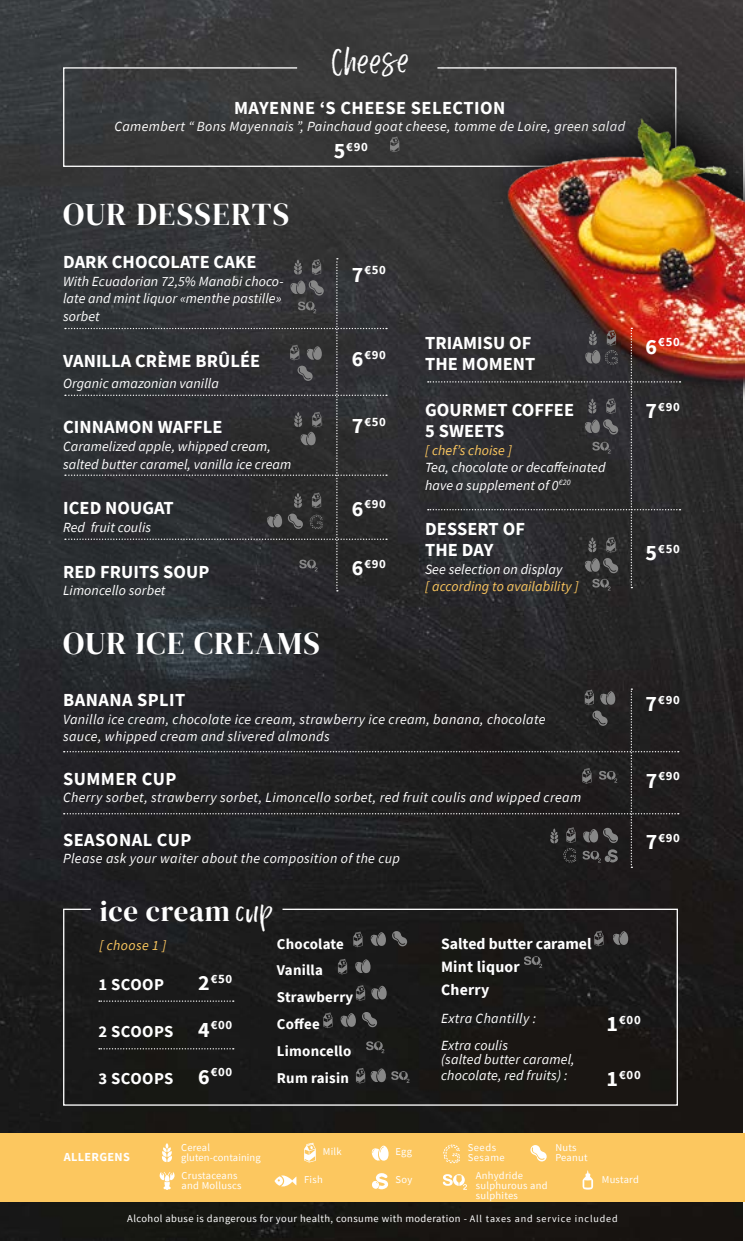
<style>
.page{position:relative;width:745px;height:1241px;background:#fff}
.page>*{position:absolute;margin:0;border:0;box-sizing:border-box;transform-origin:0 0}
.t1{font:35px "Mintsy";color:#fff}
.t2{font:32.55px "Mintsy";color:#fff}
.t3{font:31.5px "DM Serif Display";letter-spacing:.045em;color:#fff}
.t4{font:28.88px "DM Serif Display";letter-spacing:.02em;color:#fff}
.t5{font:700 18.38px/21px "Source Sans Pro";letter-spacing:.005em;color:#fff}
.t6{font:700 18.38px "Source Sans Pro";letter-spacing:.025em;color:#fff}
.t7{font:700 16.62px "Source Sans Pro";letter-spacing:.025em;color:#fff}
.t8{font:700 15.75px/22.9px "Source Sans Pro";color:#fff}
.t9{font:700 14.88px/26.8px "Source Sans Pro";letter-spacing:.015em;color:#fff}
.t10{font:italic 14px/17.5px "Source Sans Pro";letter-spacing:.01em;color:#fff}
.t11{font:italic 14px "Source Sans Pro";letter-spacing:.005em;color:#fcc75f}
.t12{font:700 12.78px "Source Sans Pro";letter-spacing:.05em;color:#fff}
.t13{font:700 12.25px "Source Sans Pro";letter-spacing:.025em;color:#fff}
.t14{font:10.5px/10.2px "Source Sans Pro";letter-spacing:.025em;color:#fff}
.t15{font:10.5px/10.2px "Source Sans Pro";letter-spacing:.05em;color:#fff}
.s1{font-size:21.88px}
.s2{font-size:10.15px}
</style>
<div class="page">
<img style="left:0;top:0;width:741px;height:1240px">
<svg style="left:62px;top:67px;width:437px;height:100px;background:#3c3d3d"></svg>
<div style="left:62px;top:907px;width:616px;height:199px;background:#1a1919"></div>
<div style="left:487px;top:80px;width:257px;height:335px;background:#353536"></div>
<img style="left:499px;top:48px;width:245px;height:382px">
<svg style="left:99px;top:1000px;width:134px;height:1px"></svg>
<svg style="left:99px;top:1047px;width:134px;height:2px"></svg>
<svg style="left:65px;top:258px;width:322px;height:333px;background:#303134"></svg>
<svg style="left:427px;top:328px;width:253px;height:262px"></svg>
<svg style="left:390px;top:136px;width:9px;height:16px"></svg>
<svg style="left:353px;top:931px;width:9px;height:16px"></svg>
<svg style="left:338px;top:958px;width:9px;height:16px"></svg>
<svg style="left:594px;top:930px;width:9px;height:16px"></svg>
<svg style="left:323px;top:1012px;width:9px;height:15px"></svg>
<svg style="left:369px;top:932px;width:16px;height:15px"></svg>
<svg style="left:355px;top:1067px;width:30px;height:16px"></svg>
<svg style="left:354px;top:959px;width:16px;height:15px"></svg>
<svg style="left:611px;top:931px;width:16px;height:15px"></svg>
<svg style="left:355px;top:985px;width:31px;height:15px"></svg>
<svg style="left:339px;top:1012px;width:16px;height:15px"></svg>
<svg style="left:392px;top:930px;width:15px;height:16px"></svg>
<svg style="left:362px;top:1011px;width:15px;height:16px"></svg>
<svg style="left:366px;top:1041px;width:18px;height:11px"></svg>
<svg style="left:391px;top:1070px;width:18px;height:12px"></svg>
<svg style="left:523px;top:956px;width:19px;height:11px"></svg>
<div style="left:0;top:1133px;width:744px;height:68px;background:#fcc75f"></div>
<svg style="left:161px;top:1143px;width:11px;height:18px"></svg>
<svg style="left:371px;top:1145px;width:17px;height:16px"></svg>
<svg style="left:274px;top:1175px;width:22px;height:11px"></svg>
<svg style="left:304px;top:1142px;width:11px;height:20px"></svg>
<svg style="left:530px;top:1145px;width:16px;height:16px"></svg>
<svg style="left:159px;top:1172px;width:16px;height:17px"></svg>
<svg style="left:372px;top:1173px;width:16px;height:16px"></svg>
<svg style="left:443px;top:1144px;width:16px;height:19px"></svg>
<svg style="left:442px;top:1174px;width:24px;height:15px"></svg>
<svg style="left:582px;top:1170px;width:10px;height:19px"></svg>
<svg style="left:64px;top:688px;width:614px;height:179px;background:#232224"></svg>
<h1 class="t1" style="left:331px;top:47px;width:78px;rotate:-1deg">Cheese</h1>
<h3 class="t6" style="left:234px;top:95px;width:273px">MAYENNE ‘S CHEESE SELECTION</h3>
<p class="t10" style="left:114px;top:118px;width:512px">Camembert “ Bons Mayennais ”, Painchaud goat cheese, tomme de Loire, green salad</p>
<p class="t12" style="left:333px;top:138px;width:36px"><span class="s1">5</span>€90</p>
<h3 class="t3" style="left:63px;top:196px;width:227px">OUR DESSERTS</h3>
<h3 class="t5" style="left:63px;top:251px;width:195px">DARK CHOCOLATE CAKE</h3>
<p class="t10" style="left:63px;top:272px;width:222px">With Ecuadorian 72,5% Manabi choco&shy;late and mint liquor «menthe pastille» sorbet</p>
<h3 class="t5" style="left:63px;top:350px;width:199px">VANILLA CRÈME BRÛLÉE</h3>
<p class="t10" style="left:63px;top:374px;width:157px">Organic amazonian vanilla</p>
<h3 class="t5" style="left:63px;top:416px;width:161px">CINNAMON WAFFLE</h3>
<p class="t10" style="left:63px;top:437px;width:230px">Caramelized apple, whipped cream, salted butter caramel, vanilla ice cream</p>
<h3 class="t5" style="left:63px;top:497px;width:112px">ICED NOUGAT</h3>
<p class="t10" style="left:63px;top:518px;width:89px">Red fruit coulis</p>
<h3 class="t5" style="left:63px;top:560px;width:148px">RED FRUITS SOUP</h3>
<p class="t10" style="left:63px;top:581px;width:104px">Limoncello sorbet</p>
<h3 class="t3" style="left:63px;top:625px;width:258px">OUR ICE CREAMS</h3>
<p class="t12" style="left:351px;top:261px;width:36px"><span class="s1">7</span>€50</p>
<p class="t12" style="left:351px;top:346px;width:36px"><span class="s1">6</span>€90</p>
<p class="t12" style="left:351px;top:413px;width:36px"><span class="s1">7</span>€50</p>
<p class="t12" style="left:351px;top:495px;width:36px"><span class="s1">6</span>€90</p>
<p class="t12" style="left:351px;top:555px;width:36px"><span class="s1">6</span>€90</p>
<h3 class="t5" style="left:425px;top:332px;width:112px">TRIAMISU OF<br>THE MOMENT</h3>
<h3 class="t5" style="left:425px;top:399px;width:150px">GOURMET COFFEE<br>5 SWEETS</h3>
<p class="t11" style="left:425px;top:441px;width:88px">[ chef’s choise ]</p>
<p class="t10" style="left:425px;top:458px;width:182px">Tea, chocolate or decaffeinated have a supplement of 0<sup>€20</sup></p>
<h3 class="t5" style="left:425px;top:518px;width:101px">DESSERT OF<br>THE DAY</h3>
<p class="t10" style="left:425px;top:560px;width:139px">See selection on display</p>
<p class="t11" style="left:425px;top:577px;width:155px">[ according to availability ]</p>
<h3 class="t6" style="left:63px;top:687px;width:124px">BANANA SPLIT</h3>
<p class="t10" style="left:63px;top:710px;width:483px">Vanilla ice cream, chocolate ice cream, strawberry ice cream, banana, chocolate sauce, whipped cream and slivered almonds</p>
<h3 class="t6" style="left:63px;top:766px;width:115px">SUMMER CUP</h3>
<p class="t10" style="left:63px;top:788px;width:519px">Cherry sorbet, strawberry sorbet, Limoncello sorbet, red fruit coulis and wipped cream</p>
<h3 class="t6" style="left:63px;top:826px;width:130px">SEASONAL CUP</h3>
<p class="t10" style="left:63px;top:849px;width:338px">Please ask your waiter about the composition of the cup</p>
<h3 class="t4" style="left:100px;top:894px;width:131px">ice cream</h3>
<h2 class="t2" style="left:235px;top:897px;width:39px">cup</h2>
<p class="t12" style="left:645px;top:333px;width:36px"><span class="s1">6</span>€50</p>
<p class="t12" style="left:645px;top:398px;width:36px"><span class="s1">7</span>€90</p>
<p class="t12" style="left:645px;top:539px;width:36px"><span class="s1">5</span>€50</p>
<p class="t12" style="left:645px;top:690px;width:36px"><span class="s1">7</span>€90</p>
<p class="t12" style="left:645px;top:767px;width:36px"><span class="s1">7</span>€90</p>
<p class="t12" style="left:645px;top:828px;width:36px"><span class="s1">7</span>€90</p>
<p class="t11" style="left:99px;top:936px;width:68px">[ choose 1 ]</p>
<p class="t7" style="left:98px;top:972px;width:67px">1 SCOOP</p>
<p class="t12" style="left:198px;top:969px;width:36px"><span class="s1">2</span>€50</p>
<p class="t7" style="left:98px;top:1019px;width:135px">2 SCOOPS <span class="s1">4</span><sup>€00</sup></p>
<p class="t7" style="left:98px;top:1066px;width:135px">3 SCOOPS <span class="s1">6</span><sup>€00</sup></p>
<p class="t9" style="left:277px;top:929px;width:78px">Chocolate<br>Vanilla<br>Strawberry<br>Coffee<br>Limoncello<br>Rum raisin</p>
<p class="t8" style="left:441px;top:932px;width:152px">Salted butter caramel<br>Mint liquor<br>Cherry</p>
<p class="t10" style="left:441px;top:1005px;width:97px;line-height:26.4px">Extra Chantilly :<br>Extra coulis</p>
<p class="t10" style="left:441px;top:1050px;width:135px;line-height:15.8px">(salted butter caramel, chocolate, red fruits) :</p>
<p class="t12" style="left:606px;top:1010px;width:36px"><span class="s1">1</span>€00</p>
<p class="t12" style="left:606px;top:1065px;width:36px"><span class="s1">1</span>€00</p>
<p class="t13" style="left:64px;top:1148px;width:67px">ALLERGENS</p>
<p class="t14" style="left:181px;top:1141px;width:81px">Cereal gluten-containing</p>
<p class="t14" style="left:555px;top:1141px;width:34px">Nuts<br>Peanut</p>
<p class="t14" style="left:181px;top:1170px;width:61px">Crustaceans and Molluscs</p>
<p class="t14" style="left:395px;top:1174px;width:18px">Soy</p>
<p class="t15" style="left:467px;top:1141px;width:39px">Seeds<br>Sesame</p>
<p class="t14" style="left:475px;top:1170px;width:73px">Anhydride sulphurous and sulphites</p>
<p class="t14" style="left:601px;top:1174px;width:39px">Mustard</p>
<p class="t14" style="left:323px;top:1146px;width:20px">Milk</p>
<p class="t14" style="left:395px;top:1146px;width:18px">Egg</p>
<p class="t14" style="left:304px;top:1174px;width:20px">Fish</p>
<p class="t14" style="left:127px;top:1213px;width:491px">Alcohol abuse is dangerous for your health, consume with moderation - <span class="s2">All taxes and service included</span></p>
</div>
